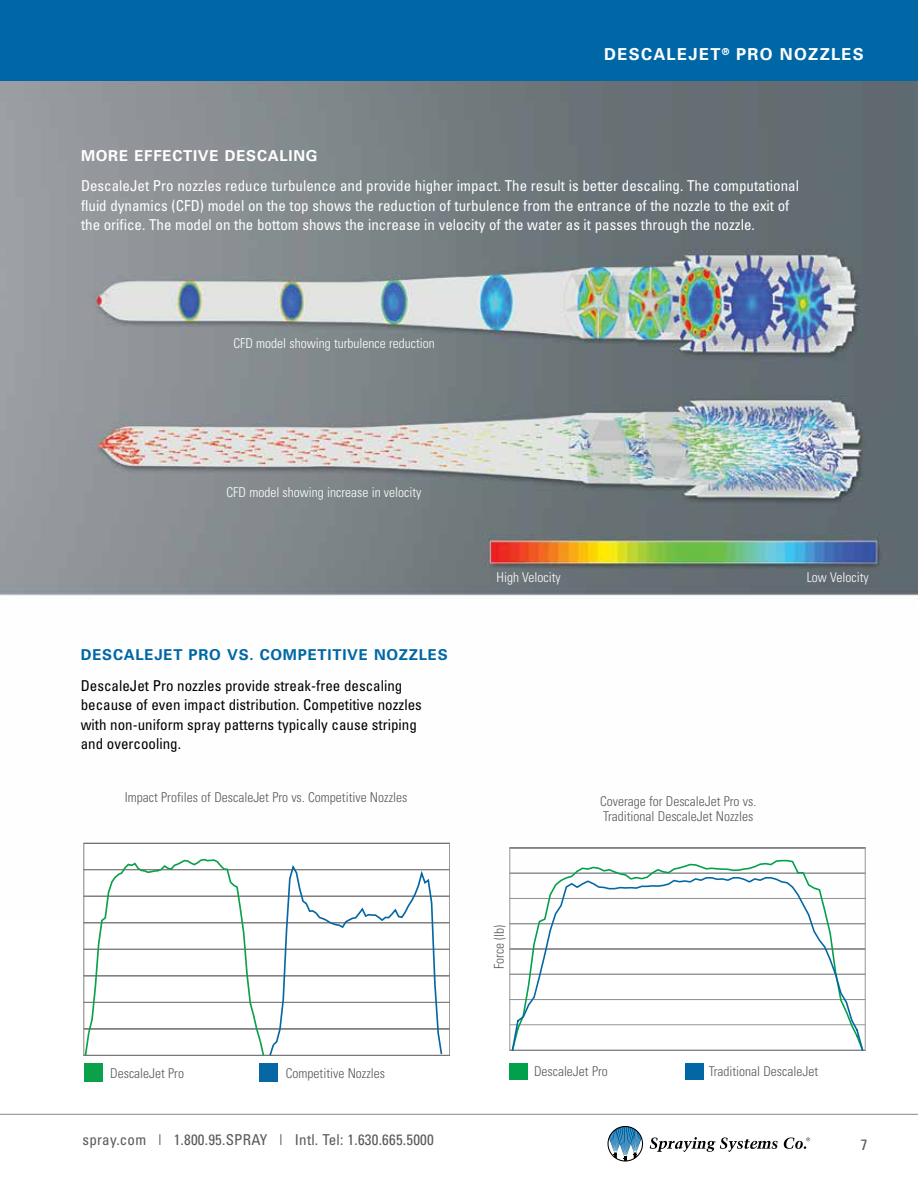
<style>
.page{position:relative;width:918px;height:1188px;background:#fff}
.page>*{position:absolute;margin:0;border:0;box-sizing:border-box;transform-origin:0 0}
.t1{font:700 16.5px "Univers";letter-spacing:.08em;color:#fff}
.t2{font:condensed 15px/19.5px "Univers";color:#fff}
.t3{font:condensed 15px/19.5px "Univers";color:#000}
.t4{font:condensed 15px "Univers";letter-spacing:.015em;color:#58595b}
.t5{font:700 15px "Univers";letter-spacing:.05em;color:#0067a6}
.t6{font:700 15px "Univers";letter-spacing:.05em;color:#fff}
.t7{font:300 condensed 13.5px/15px "Univers";color:#58595b}
.t8{font:300 condensed 13.5px "Univers";color:#fff}
</style>
<div class="page">
<img style="left:0;top:81px;width:918px;height:837px">
<div style="left:84px;top:843px;width:366px;height:212px;background:#fff"></div>
<hr style="left:84px;top:1029px;width:366px;height:1px;background:#818181">
<hr style="left:84px;top:1002px;width:366px;height:1px;background:#818181">
<hr style="left:84px;top:976px;width:366px;height:1px;background:#818181">
<hr style="left:84px;top:949px;width:366px;height:1px;background:#818181">
<hr style="left:84px;top:923px;width:366px;height:1px;background:#818181">
<hr style="left:84px;top:922px;width:366px;height:1px;background:#818181">
<hr style="left:84px;top:896px;width:366px;height:1px;background:#818181">
<hr style="left:84px;top:870px;width:366px;height:1px;background:#818181">
<hr style="left:84px;top:869px;width:366px;height:1px;background:#818181">
<svg style="left:85px;top:858px;width:358px;height:198px"></svg>
<div style="left:84px;top:1063px;width:19px;height:19px;background:#0ba04a"></div>
<div style="left:259px;top:1063px;width:19px;height:19px;background:#0667a4"></div>
<hr style="left:510px;top:1050px;width:355px;height:1px;background:#000">
<svg style="left:511px;top:859px;width:354px;height:192px"></svg>
<svg style="left:511px;top:876px;width:353px;height:175px"></svg>
<div style="left:509px;top:1064px;width:19px;height:16px;background:#00a14a"></div>
<div style="left:685px;top:1064px;width:19px;height:16px;background:#0367a5"></div>
<hr style="left:0;top:1114px;width:918px;height:1px;background:#939598">
<div style="left:0;top:0;width:918px;height:81px;background:#0067a6"></div>
<svg style="left:608px;top:1126px;width:35px;height:36px"></svg>
<svg style="left:650px;top:1137px;width:128px;height:15px"></svg>
<svg style="left:784px;top:1137px;width:26px;height:12px"></svg>
<p class="t1" style="left:604px;top:44px;width:261px">DESCALEJET<sup>®</sup> PRO NOZZLES</p>
<p class="t6" style="left:81px;top:146px;width:238px">MORE EFFECTIVE DESCALING</p>
<p class="t2" style="left:81px;top:176px;width:720px">DescaleJet Pro nozzles reduce turbulence and provide higher impact. The result is better descaling. The computational fluid dynamics (CFD) model on the top shows the reduction of turbulence from the entrance of the nozzle to the exit of the orifice. The model on the bottom shows the increase in velocity of the water as it passes through the nozzle.</p>
<p class="t8" style="left:233px;top:335px;width:203px">CFD model showing turbulence reduction</p>
<p class="t8" style="left:227px;top:484px;width:196px">CFD model showing increase in velocity</p>
<p class="t5" style="left:81px;top:645px;width:368px">DESCALEJET PRO VS. COMPETITIVE NOZZLES</p>
<p class="t3" style="left:81px;top:675px;width:343px">DescaleJet Pro nozzles provide streak-free descaling because of even impact distribution. Competitive nozzles with non-uniform spray patterns typically cause striping and overcooling.</p>
<p class="t7" style="left:125px;top:790px;width:284px">Impact Profiles of DescaleJet Pro vs. Competitive Nozzles</p>
<p class="t7" style="left:110px;top:1065px;width:75px">DescaleJet Pro</p>
<p class="t7" style="left:286px;top:1065px;width:101px">Competitive Nozzles</p>
<p class="t4" style="left:82px;top:1130px;width:353px">spray.com | 1.800.95.SPRAY | Intl. Tel: 1.630.665.5000</p>
<p class="t8" style="left:497px;top:569px;width:66px">High Velocity</p>
<p class="t8" style="left:807px;top:569px;width:64px">Low Velocity</p>
<p class="t7" style="left:600px;top:794px;width:158px">Coverage for DescaleJet Pro vs.<br>Traditional DescaleJet Nozzles</p>
<p class="t7" style="left:492px;top:969px;width:46px;rotate:-90deg">Force (lb)</p>
<p class="t7" style="left:534px;top:1064px;width:75px">DescaleJet Pro</p>
<p class="t7" style="left:709px;top:1064px;width:111px">Traditional DescaleJet</p>
<p class="t4" style="left:861px;top:1135px;width:8px">7</p>
</div>
